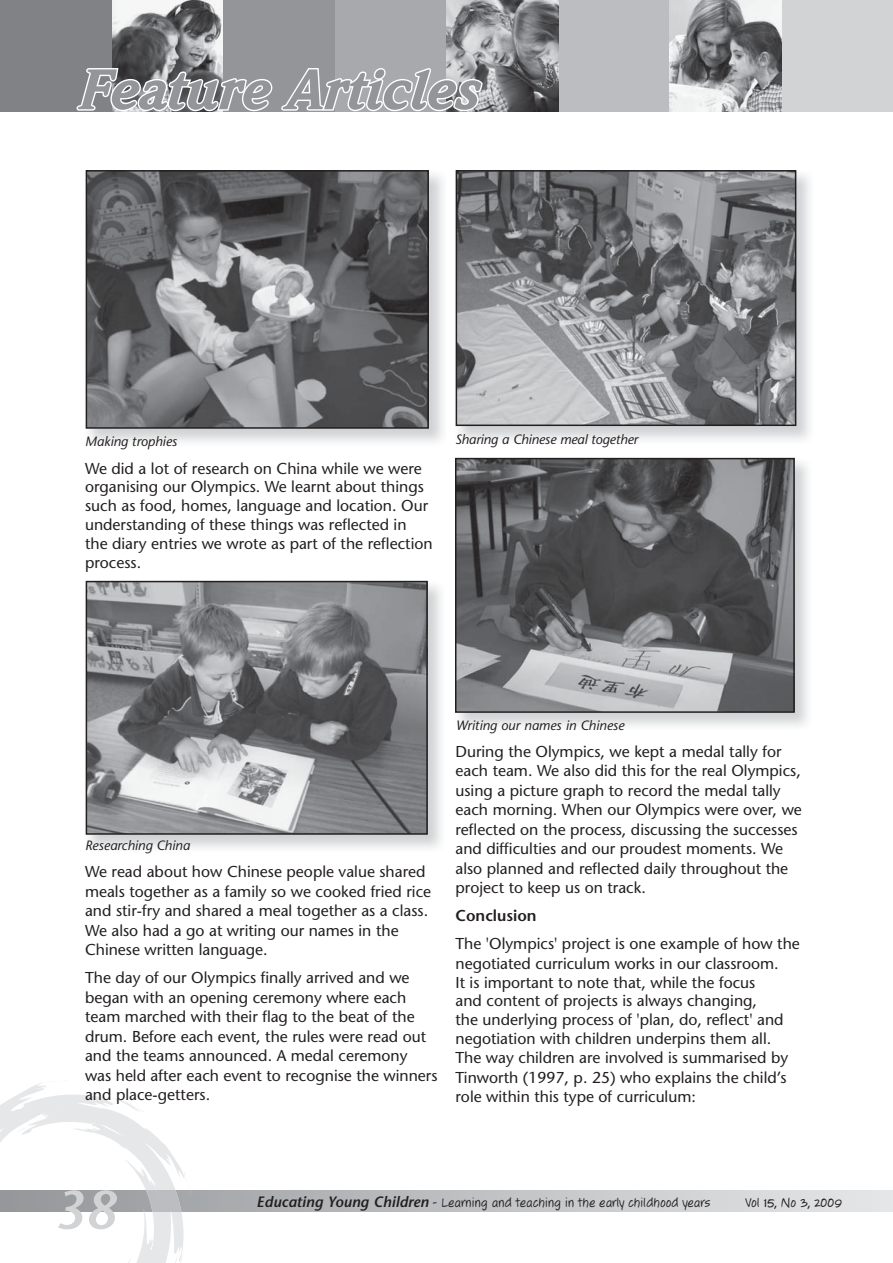
<style>
.page{position:relative;width:893px;height:1263px;background:#fff}
.page>*{position:absolute;margin:0;border:0;box-sizing:border-box;transform-origin:0 0}
.t1{font:italic 600 54px "Stone Sans";color:#d1d3d4}
.t2{font:15.75px/19.5px "Stone Sans";color:#231f20}
.t3{font:600 15.75px "Stone Sans";color:#231f20}
.t4{font:15px "Jotting";color:#231f20}
.t5{font:italic 13.5px "Stone Sans";color:#231f20}
.s1{font-family:"Stone Sans";font-weight:600;font-style:italic}
</style>
<div class="page">
<img style="left:112px;top:0;width:111px;height:112px">
<img style="left:446px;top:0;width:112px;height:112px">
<img style="left:670px;top:0;width:111px;height:112px">
<div style="left:0;top:0;width:112px;height:112px;background:#808285"></div>
<div style="left:223px;top:0;width:112px;height:112px;background:#939598"></div>
<div style="left:335px;top:0;width:111px;height:112px;background:#a7a9ac"></div>
<div style="left:558px;top:0;width:112px;height:112px;background:#bbbdc0"></div>
<div style="left:781px;top:0;width:112px;height:112px;background:#d1d3d4"></div>
<svg style="left:191px;top:1191px;width:702px;height:21px;background:#c5c6c8"></svg>
<svg style="left:0;top:1083px;width:191px;height:180px"></svg>
<svg style="left:77px;top:68px;width:195px;height:43px"></svg>
<svg style="left:281px;top:68px;width:202px;height:43px"></svg>
<img style="left:89px;top:173px;width:337px;height:253px">
<div style="left:86px;top:170px;width:343px;height:259px;border:2px solid #231f20"></div>
<img style="left:89px;top:584px;width:336px;height:248px">
<div style="left:86px;top:581px;width:342px;height:254px;border:2px solid #231f20"></div>
<img style="left:455px;top:170px;width:355px;height:270px">
<img style="left:459px;top:173px;width:334px;height:250px">
<div style="left:456px;top:170px;width:340px;height:256px;border:2px solid #231f20"></div>
<img style="left:458px;top:461px;width:334px;height:249px">
<div style="left:455px;top:458px;width:340px;height:255px;border:2px solid #231f20"></div>
<p class="t5" style="left:85px;top:436px;width:94px">Making trophies</p>
<p class="t2" style="left:85px;top:460px;width:349px;line-height:18.8px">We did a lot of research on China while we were organising our Olympics. We learnt about things such as food, homes, language and location. Our understanding of these things was reflected in the diary entries we wrote as part of the reflection process.</p>
<p class="t5" style="left:455px;top:434px;width:185px">Sharing a Chinese meal together</p>
<p class="t5" style="left:85px;top:840px;width:106px">Researching China</p>
<p class="t2" style="left:85px;top:863px;width:348px">We read about how Chinese people value shared meals together as a family so we cooked fried rice and stir-fry and shared a meal together as a class.<br>We also had a go at writing our names in the Chinese written language.</p>
<p class="t2" style="left:85px;top:969px;width:354px">The day of our Olympics finally arrived and we began with an opening ceremony where each team marched with their flag to the beat of the drum. Before each event, the rules were read out and the teams announced. A medal ceremony was held after each event to recognise the winners and place-getters.</p>
<p class="t5" style="left:456px;top:720px;width:170px">Writing our names in Chinese</p>
<p class="t2" style="left:455px;top:743px;width:348px">During the Olympics, we kept a medal tally for each team. We also did this for the real Olympics, using a picture graph to record the medal tally each morning. When our Olympics were over, we reflected on the process, discussing the successes and difficulties and our proudest moments. We also planned and reflected daily throughout the project to keep us on track.</p>
<p class="t3" style="left:455px;top:910px;width:83px">Conclusion</p>
<p class="t2" style="left:455px;top:936px;width:346px">The 'Olympics' project is one example of how the negotiated curriculum works in our classroom.<br>It is important to note that, while the focus<br>and content of projects is always changing,<br>the underlying process of 'plan, do, reflect' and negotiation with children underpins them all.<br>The way children are involved is summarised by Tinworth (1997, p. 25) who explains the child’s role within this type of curriculum:</p>
<h1 class="t1" style="left:54px;top:1189px;width:63px">38</h1>
<p class="t4" style="left:257px;top:1193px;width:455px"><span class="s1">Educating Young Children</span> - Learning and teaching in the early childhood years</p>
<p class="t4" style="left:745px;top:1193px;width:99px">Vol 15, No 3, 2009</p>
</div>
